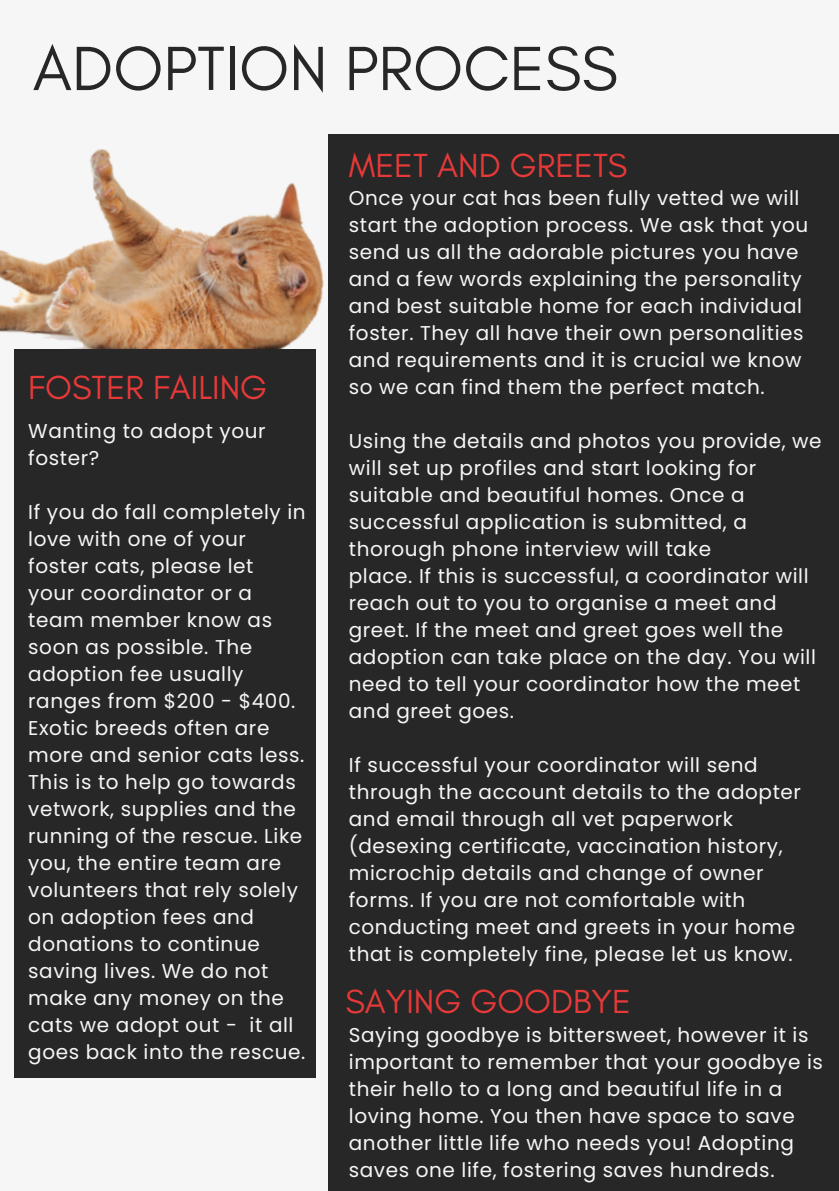
<style>
.page{position:relative;width:839px;height:1191px;background:#fff}
.page>*{position:absolute;margin:0;border:0;box-sizing:border-box;transform-origin:0 0}
.t1{font:63.6px "Glacial Indifference";color:#272727}
.t2{font:34px "Glacial Indifference";color:#e83939}
.t3{font:20px/27px "Poppins";letter-spacing:.03em;color:#f6f6f6}
</style>
<div class="page">
<div style="left:0;top:0;width:838px;height:1191px;background:#f6f6f6"></div>
<div style="left:328px;top:135px;width:510px;height:1056px;background:#272727"></div>
<img style="left:0;top:149px;width:324px;height:209px">
<div style="left:15px;top:349px;width:301px;height:729px;background:#272727"></div>
<h1 class="t1" style="left:33px;top:30px;width:586px">ADOPTION PROCESS</h1>
<h2 class="t2" style="left:28px;top:366px;width:240px">FOSTER FAILING</h2>
<p class="t3" style="left:28px;top:418px;width:239px">Wanting to adopt your foster?</p>
<p class="t3" style="left:28px;top:499px;width:279px">If you do fall completely in love with one of your foster cats, please let<br>your coordinator or a team member know as soon as possible. The adoption fee usually ranges from $200 - $400.<br>Exotic breeds often are more and senior cats less.<br>This is to help go towards vetwork, supplies and the running of the rescue. Like you, the entire team are volunteers that rely solely on adoption fees and donations to continue saving lives. We do not make any money on the cats we adopt out - it all goes back into the rescue.</p>
<h2 class="t2" style="left:349px;top:144px;width:280px">MEET AND GREETS</h2>
<p class="t3" style="left:349px;top:184px;width:461px">Once your cat has been fully vetted we will start the adoption process. We ask that you send us all the adorable pictures you have and a few words explaining the personality and best suitable home for each individual foster. They all have their own personalities and requirements and it is crucial we know so we can find them the perfect match.</p>
<p class="t3" style="left:349px;top:427px;width:474px">Using the details and photos you provide, we will set up profiles and start looking for suitable and beautiful homes. Once a successful application is submitted, a thorough phone interview will take<br>place. If this is successful, a coordinator will reach out to you to organise a meet and greet. If the meet and greet goes well the adoption can take place on the day. You will need to tell your coordinator how the meet and greet goes.</p>
<p class="t3" style="left:349px;top:751px;width:453px">If successful your coordinator will send through the account details to the adopter and email through all vet paperwork (desexing certificate, vaccination history, microchip details and change of owner forms. If you are not comfortable with conducting meet and greets in your home that is completely fine, please let us know.</p>
<h2 class="t2" style="left:345px;top:980px;width:287px">SAYING GOODBYE</h2>
<p class="t3" style="left:349px;top:1021px;width:475px">Saying goodbye is bittersweet, however it is important to remember that your goodbye is their hello to a long and beautiful life in a loving home. You then have space to save another little life who needs you! Adopting saves one life, fostering saves hundreds.</p>
</div>
